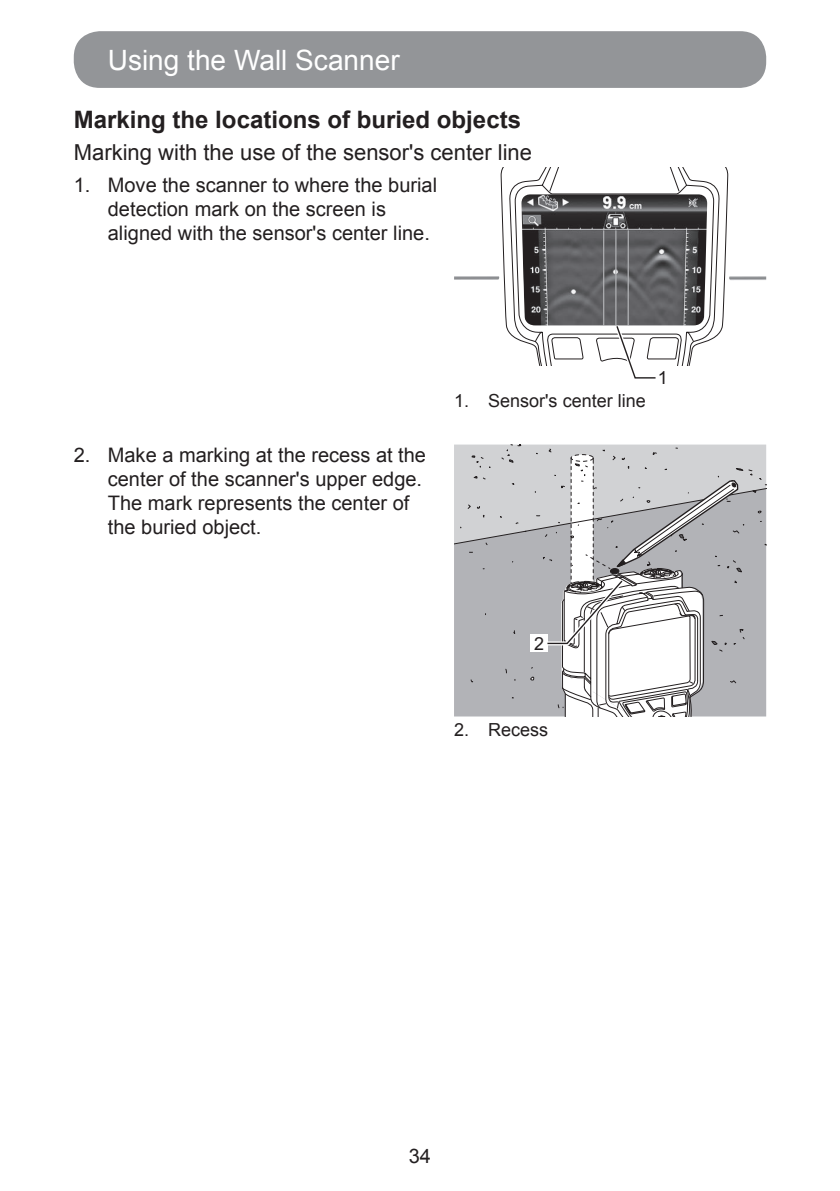
<style>
.page{position:relative;width:840px;height:1191px;background:#fff}
.page>*{position:absolute;margin:0;border:0;box-sizing:border-box;transform-origin:0 0}
.t1{font:28px "Arial";color:#fff}
.t2{font:700 24px "Arial";color:#231f20}
.t3{font:22px "Arial";color:#231f20}
.t4{font:20px/24px "Arial";color:#231f20}
.t5{font:18px "Arial";color:#231f20}
</style>
<div class="page">
<div style="left:74px;top:31px;width:691px;height:57px;background:#939598;border-radius:26px"></div>
<svg style="left:454px;top:167px;width:53px;height:162px"></svg>
<svg style="left:507px;top:167px;width:43px;height:198px"></svg>
<img style="left:521px;top:194px;width:29px;height:131px">
<svg style="left:550px;top:167px;width:215px;height:212px"></svg>
<svg style="left:454px;top:444px;width:311px;height:273px"></svg>
<h1 class="t1" style="left:108px;top:41px;width:293px">Using the Wall Scanner</h1>
<p class="t2" style="left:74px;top:104px;width:448px">Marking the locations of buried objects</p>
<p class="t3" style="left:74px;top:138px;width:459px">Marking with the use of the sensor's center line</p>
<p class="t4" style="left:108px;top:173px;width:330px;text-indent:-34px">1. Move the scanner to where the burial detection mark on the screen is aligned with the sensor's center line.</p>
<p class="t4" style="left:108px;top:443px;width:319px;text-indent:-34px">2. Make a marking at the recess at the center of the scanner's upper edge.<br>The mark represents the center of the buried object.</p>
<p class="t5" style="left:454px;top:388px;width:193px">1. Sensor's center line</p>
<p class="t5" style="left:657px;top:366px;width:12px">1</p>
<p class="t5" style="left:533px;top:632px;width:12px">2</p>
<p class="t5" style="left:454px;top:718px;width:96px">2. Recess</p>
<p class="t4" style="left:408px;top:1144px;width:24px">34</p>
</div>
